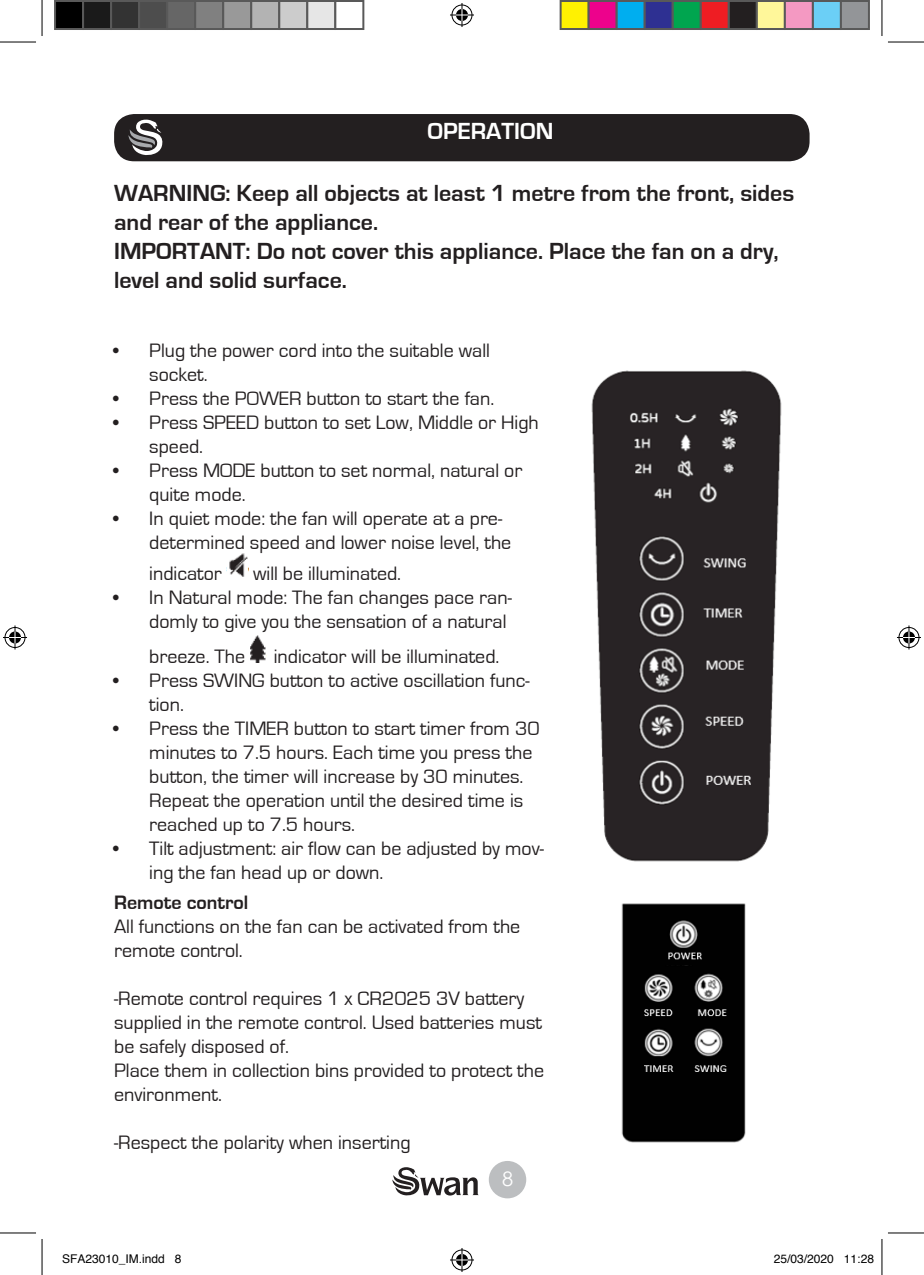
<style>
.page{position:relative;width:924px;height:1275px;background:#fff}
.page>*{position:absolute;margin:0;border:0;box-sizing:border-box;transform-origin:0 0}
.t1{font:700 24px/28.8px "Eurostile";color:#231f20}
.Headers{font:700 24px "Eurostile";color:#fff}
.t2{font:20px/24px "Eurostile";color:#231f20}
.t3{font:700 20px "Eurostile";color:#231f20}
.t4{font:20px "Century Gothic";color:#fff}
.t5{font:12px "Helvetica";color:#000}
</style>
<div class="page">
<svg style="left:392px;top:1167px;width:86px;height:28px"></svg>
<div style="left:488px;top:1161px;width:38px;height:37px;background:#bcbec0;border-radius:50%"></div>
<div style="left:114px;top:114px;width:695px;height:47px;background:#231f20;border-radius:20px"></div>
<svg style="left:128px;top:120px;width:34px;height:35px"></svg>
<img style="left:229px;top:553px;width:19px;height:24px">
<img style="left:250px;top:635px;width:16px;height:28px">
<img style="left:591px;top:370px;width:191px;height:492px">
<img style="left:621px;top:903px;width:125px;height:240px">
<hr style="left:0;top:42px;width:36px;height:1px;background:#000">
<hr style="left:887px;top:42px;width:36px;height:1px;background:#000">
<hr style="left:0;top:1232px;width:36px;height:1px;background:#000">
<hr style="left:887px;top:1232px;width:36px;height:1px;background:#000">
<hr style="left:42px;top:0;width:1px;height:36px;background:#000">
<hr style="left:42px;top:1239px;width:1px;height:36px;background:#000">
<hr style="left:881px;top:0;width:1px;height:36px;background:#000">
<hr style="left:881px;top:1239px;width:1px;height:36px;background:#000">
<svg style="left:450px;top:3px;width:24px;height:24px"></svg>
<svg style="left:450px;top:1248px;width:24px;height:24px"></svg>
<svg style="left:3px;top:625px;width:24px;height:24px"></svg>
<svg style="left:897px;top:625px;width:23px;height:24px"></svg>
<div style="left:55px;top:1px;width:28px;height:28px;background:#000"></div>
<div style="left:54px;top:0;width:30px;height:30px;border:2px solid #595959"></div>
<div style="left:83px;top:1px;width:28px;height:28px;background:#1a1a1a"></div>
<div style="left:82px;top:0;width:30px;height:30px;border:2px solid #595959"></div>
<div style="left:111px;top:1px;width:28px;height:28px;background:#333"></div>
<div style="left:110px;top:0;width:30px;height:30px;border:2px solid #595959"></div>
<div style="left:139px;top:1px;width:28px;height:28px;background:#4d4d4d"></div>
<div style="left:138px;top:0;width:30px;height:30px;border:2px solid #595959"></div>
<div style="left:167px;top:1px;width:28px;height:28px;background:#666"></div>
<div style="left:166px;top:0;width:30px;height:30px;border:2px solid #595959"></div>
<div style="left:195px;top:1px;width:28px;height:28px;background:#808080"></div>
<div style="left:194px;top:0;width:30px;height:30px;border:2px solid #595959"></div>
<div style="left:223px;top:1px;width:28px;height:28px;background:#999"></div>
<div style="left:222px;top:0;width:30px;height:30px;border:2px solid #595959"></div>
<div style="left:251px;top:1px;width:28px;height:28px;background:#b3b3b3"></div>
<div style="left:250px;top:0;width:30px;height:30px;border:2px solid #595959"></div>
<div style="left:279px;top:1px;width:28px;height:28px;background:#ccc"></div>
<div style="left:278px;top:0;width:30px;height:30px;border:2px solid #595959"></div>
<div style="left:307px;top:1px;width:28px;height:28px;background:#e6e6e6"></div>
<div style="left:306px;top:0;width:30px;height:30px;border:2px solid #595959"></div>
<div style="left:334px;top:0;width:30px;height:30px;border:2px solid #595959"></div>
<div style="left:560px;top:1px;width:28px;height:28px;background:#fff101"></div>
<div style="left:559px;top:0;width:30px;height:30px;border:2px solid #595959"></div>
<div style="left:588px;top:1px;width:28px;height:28px;background:#ed028c"></div>
<div style="left:587px;top:0;width:30px;height:30px;border:2px solid #595959"></div>
<div style="left:616px;top:1px;width:28px;height:28px;background:#00aeef"></div>
<div style="left:615px;top:0;width:30px;height:30px;border:2px solid #595959"></div>
<div style="left:644px;top:1px;width:28px;height:28px;background:#2e3092"></div>
<div style="left:643px;top:0;width:30px;height:30px;border:2px solid #595959"></div>
<div style="left:672px;top:1px;width:28px;height:28px;background:#00a54f"></div>
<div style="left:671px;top:0;width:30px;height:30px;border:2px solid #595959"></div>
<div style="left:700px;top:1px;width:28px;height:28px;background:#ee1d23"></div>
<div style="left:699px;top:0;width:30px;height:30px;border:2px solid #595959"></div>
<div style="left:728px;top:1px;width:28px;height:28px;background:#231f20"></div>
<div style="left:727px;top:0;width:30px;height:30px;border:2px solid #595959"></div>
<div style="left:756px;top:1px;width:28px;height:28px;background:#fff79a"></div>
<div style="left:755px;top:0;width:30px;height:30px;border:2px solid #595959"></div>
<div style="left:784px;top:1px;width:28px;height:28px;background:#f499c2"></div>
<div style="left:783px;top:0;width:30px;height:30px;border:2px solid #595959"></div>
<div style="left:812px;top:1px;width:28px;height:28px;background:#6bcff6"></div>
<div style="left:811px;top:0;width:30px;height:30px;border:2px solid #595959"></div>
<div style="left:840px;top:1px;width:28px;height:28px;background:#939598"></div>
<div style="left:839px;top:0;width:30px;height:30px;border:2px solid #595959"></div>
<p class="Headers" style="left:427px;top:118px;width:127px">OPERATION</p>
<p class="t1" style="left:114px;top:179px;width:681px">WARNING: Keep all objects at least 1 metre from the front, sides and rear of the appliance.</p>
<p class="t1" style="left:114px;top:237px;width:666px">IMPORTANT: Do not cover this appliance. Place the fan on a dry, level and solid surface.</p>
<p class="t2" style="left:149px;top:339px;width:342px;text-indent:-36px">• Plug the power cord into the suitable wall socket.</p>
<p class="t2" style="left:113px;top:387px;width:382px">• Press the POWER button to start the fan.</p>
<p class="t2" style="left:149px;top:411px;width:391px;text-indent:-36px">• Press SPEED button to set Low, Middle or High speed.</p>
<p class="t2" style="left:149px;top:459px;width:374px;text-indent:-36px">• Press MODE button to set normal, natural or quite mode.</p>
<p class="t2" style="left:149px;top:507px;width:363px;text-indent:-36px">• In quiet mode: the fan will operate at a pre&shy;determined speed and lower noise level, the</p>
<p class="t2" style="left:149px;top:562px;width:74px">indicator</p>
<p class="t2" style="left:253px;top:562px;width:149px">will be illuminated.</p>
<p class="t2" style="left:113px;top:586px;width:400px;text-align:right">• In Natural mode: The fan changes pace ran&shy;domly to give you the sensation of a natural</p>
<p class="t2" style="left:149px;top:644px;width:97px">breeze. The</p>
<p class="t2" style="left:274px;top:644px;width:227px">indicator will be illuminated.</p>
<p class="t2" style="left:149px;top:668px;width:382px;text-indent:-36px">• Press SWING button to active oscillation func&shy;tion.</p>
<p class="t2" style="left:149px;top:716px;width:391px;text-indent:-36px">• Press the TIMER button to start timer from 30 minutes to 7.5 hours. Each time you press the button, the timer will increase by 30 minutes.<br>Repeat the operation until the desired time is reached up to 7.5 hours.</p>
<p class="t2" style="left:149px;top:836px;width:396px;text-indent:-36px">• Tilt adjustment: air flow can be adjusted by mov&shy;ing the fan head up or down.</p>
<p class="t3" style="left:114px;top:891px;width:136px">Remote control</p>
<p class="t2" style="left:114px;top:914px;width:407px">All functions on the fan can be activated from the remote control.</p>
<p class="t2" style="left:114px;top:986px;width:429px">-Remote control requires 1 x CR2025 3V battery supplied in the remote control. Used batteries must be safely disposed of.</p>
<p class="t2" style="left:114px;top:1058px;width:431px">Place them in collection bins provided to protect the environment.</p>
<p class="t2" style="left:114px;top:1130px;width:298px">-Respect the polarity when inserting</p>
<p class="t4" style="left:502px;top:1164px;width:13px">8</p>
<p class="t5" style="left:62px;top:1249px;width:121px">SFA23010_IM.indd 8</p>
<p class="t5" style="left:773px;top:1249px;width:102px">25/03/2020 11:28</p>
</div>
